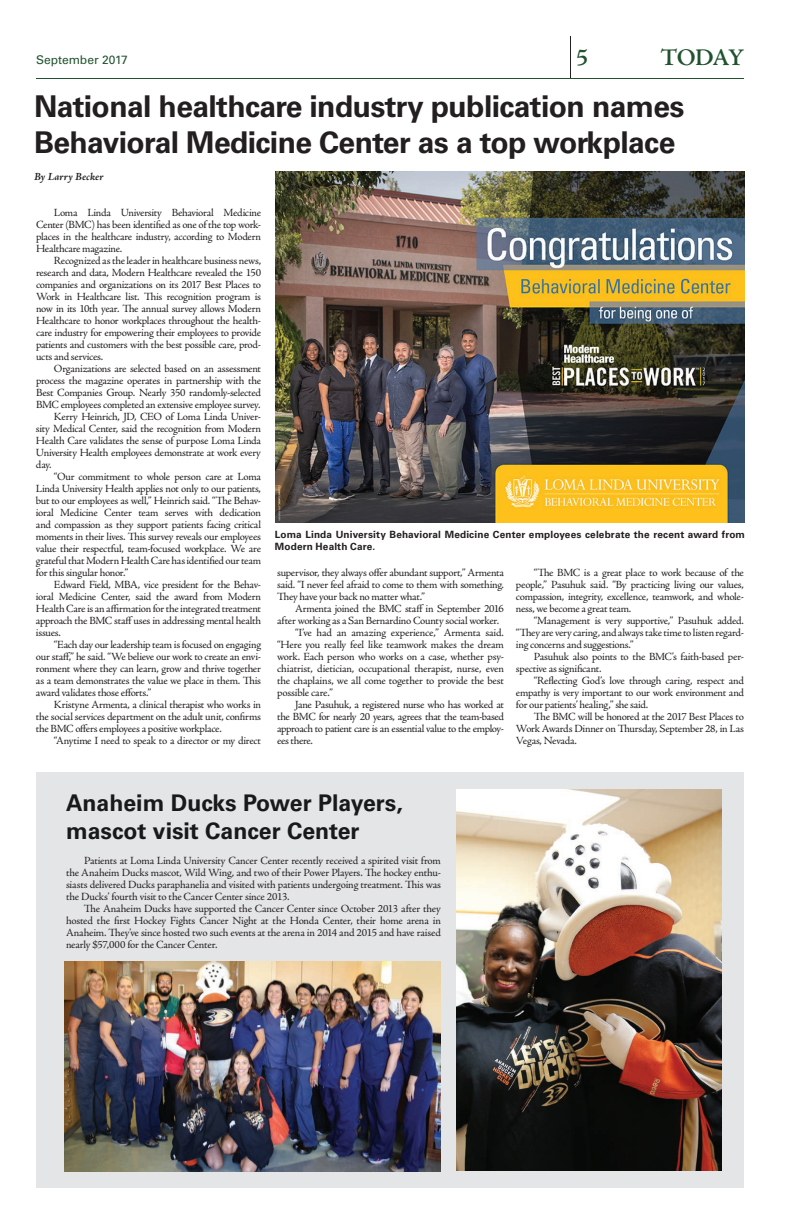
<style>
.page{position:relative;width:792px;height:1224px;background:#fff}
.page>*{position:absolute;margin:0;border:0;box-sizing:border-box;transform-origin:0 0}
.t1{font:700 30px/36px "Univers";letter-spacing:-.02em;color:#231f20}
.t2{font:600 24px "Adobe Jenson Pro";letter-spacing:-.05em;color:#215230}
.t3{font:700 23px/28px "Univers";color:#18191a}
.t4{font:12px "Univers LT Std";color:#215230}
.t5{font:11px/12px "Adobe Jenson Pro";letter-spacing:-.025em;color:#231f20;text-align:justify}
.t6{font:italic 700 11px "Adobe Jenson Pro";letter-spacing:.01em;color:#231f20}
.t7{font:700 10px/12px "Univers";letter-spacing:.015em;color:#231f20}
</style>
<div class="page">
<hr style="left:570px;top:36px;width:1px;height:42px;background:#231f20">
<hr style="left:36px;top:78px;width:708px;height:1px;background:#215230">
<div style="left:36px;top:772px;width:708px;height:416px;background:#e4e5e7"></div>
<img style="left:276px;top:171px;width:468px;height:352px">
<img style="left:457px;top:789px;width:265px;height:382px">
<img style="left:64px;top:961px;width:377px;height:210px">
<p class="t4" style="left:36px;top:52px;width:93px">September 2017</p>
<h2 class="t2" style="left:576px;top:44px;width:14px">5</h2>
<h2 class="t2" style="left:660px;top:44px;width:85px">TODAY</h2>
<h1 class="t1" style="left:34px;top:89px;width:652px">National healthcare industry publication names<br>Behavioral Medicine Center as a top workplace</h1>
<p class="t6" style="left:34px;top:170px;width:71px">By Larry Becker</p>
<p class="t5" style="left:36px;top:207px;width:227px;text-indent:18px">Loma Linda University Behavioral Medicine Center (BMC) has been identified as one of the top work&shy;places in the healthcare industry, according to Modern Healthcare magazine.</p>
<p class="t5" style="left:36px;top:255px;width:227px;text-indent:18px">Recognized as the leader in healthcare business news, research and data, Modern Healthcare revealed the 150 companies and organizations on its 2017 Best Places to Work in Healthcare list. This recognition program is now in its 10th year. The annual survey allows Modern Healthcare to honor workplaces throughout the health&shy;care industry for empowering their employees to provide patients and customers with the best possible care, prod&shy;ucts and services.</p>
<p class="t5" style="left:54px;top:363px;width:209px">Organizations are selected based on an assessment</p>
<p class="t5" style="left:36px;top:375px;width:227px">process the magazine operates in partnership with the</p>
<p class="t5" style="left:36px;top:387px;width:227px">Best Companies Group. Nearly 350 randomly-selected</p>
<p class="t5" style="left:36px;top:399px;width:226px">BMC employees completed an extensive employee survey.</p>
<p class="t5" style="left:54px;top:411px;width:209px">Kerry Heinrich, JD, CEO of Loma Linda Univer-</p>
<p class="t5" style="left:36px;top:423px;width:227px">sity Medical Center, said the recognition from Modern</p>
<p class="t5" style="left:36px;top:435px;width:227px">Health Care validates the sense of purpose Loma Linda</p>
<p class="t5" style="left:36px;top:447px;width:227px">University Health employees demonstrate at work every</p>
<p class="t5" style="left:36px;top:459px;width:17px">day.</p>
<p class="t5" style="left:54px;top:471px;width:209px">“Our commitment to whole person care at Loma</p>
<p class="t5" style="left:36px;top:483px;width:227px">Linda University Health applies not only to our patients,</p>
<p class="t5" style="left:36px;top:495px;width:227px">but to our employees as well,” Heinrich said. “The Behav-</p>
<p class="t5" style="left:36px;top:507px;width:227px">ioral Medicine Center team serves with dedication</p>
<p class="t5" style="left:36px;top:519px;width:227px">and compassion as they support patients facing critical</p>
<p class="t5" style="left:36px;top:531px;width:227px">moments in their lives. This survey reveals our employees</p>
<p class="t5" style="left:36px;top:543px;width:227px">value their respectful, team-focused workplace. We are</p>
<p class="t5" style="left:36px;top:555px;width:227px">grateful that Modern Health Care has identified our team</p>
<p class="t5" style="left:36px;top:567px;width:94px">for this singular honor.”</p>
<p class="t5" style="left:54px;top:579px;width:209px">Edward Field, MBA, vice president for the Behav-</p>
<p class="t5" style="left:36px;top:591px;width:227px">ioral Medicine Center, said the award from Modern</p>
<p class="t5" style="left:36px;top:603px;width:227px">Health Care is an affirmation for the integrated treatment</p>
<p class="t5" style="left:36px;top:615px;width:227px">approach the BMC staff uses in addressing mental health</p>
<p class="t5" style="left:36px;top:627px;width:27px">issues.</p>
<p class="t5" style="left:54px;top:639px;width:209px">“Each day our leadership team is focused on engaging</p>
<p class="t5" style="left:36px;top:651px;width:227px">our staff,” he said. “We believe our work to create an envi-</p>
<p class="t5" style="left:36px;top:663px;width:227px">ronment where they can learn, grow and thrive together</p>
<p class="t5" style="left:36px;top:675px;width:227px">as a team demonstrates the value we place in them. This</p>
<p class="t5" style="left:36px;top:687px;width:117px">award validates those efforts.”</p>
<p class="t5" style="left:54px;top:699px;width:209px">Kristyne Armenta, a clinical therapist who works in</p>
<p class="t5" style="left:36px;top:711px;width:227px">the social services department on the adult unit, confirms</p>
<p class="t5" style="left:36px;top:723px;width:187px">the BMC offers employees a positive workplace.</p>
<p class="t5" style="left:54px;top:735px;width:209px">“Anytime I need to speak to a director or my direct</p>
<p class="t7" style="left:275px;top:528px;width:472px">Loma Linda University Behavioral Medicine Center employees celebrate the recent award from<br>Modern Health Care.</p>
<p class="t5" style="left:277px;top:567px;width:228px">supervisor, they always offer abundant support,” Armenta said. “I never feel afraid to come to them with something.<br>They have your back no matter what.”</p>
<p class="t5" style="left:295px;top:603px;width:210px">Armenta joined the BMC staff in September 2016</p>
<p class="t5" style="left:277px;top:615px;width:223px">after working as a San Bernardino County social worker.</p>
<p class="t5" style="left:295px;top:627px;width:210px">“I’ve had an amazing experience,” Armenta said.</p>
<p class="t5" style="left:277px;top:639px;width:228px">“Here you really feel like teamwork makes the dream</p>
<p class="t5" style="left:277px;top:651px;width:228px">work. Each person who works on a case, whether psy-</p>
<p class="t5" style="left:277px;top:663px;width:228px">chiatrist, dietician, occupational therapist, nurse, even</p>
<p class="t5" style="left:277px;top:675px;width:228px">the chaplains, we all come together to provide the best</p>
<p class="t5" style="left:277px;top:687px;width:57px">possible care.”</p>
<p class="t5" style="left:295px;top:699px;width:210px">Jane Pasuhuk, a registered nurse who has worked at</p>
<p class="t5" style="left:277px;top:711px;width:228px">the BMC for nearly 20 years, agrees that the team-based</p>
<p class="t5" style="left:277px;top:723px;width:228px">approach to patient care is an essential value to the employ-</p>
<p class="t5" style="left:277px;top:735px;width:37px">ees there.</p>
<p class="t5" style="left:516px;top:567px;width:229px;text-indent:18px">“The BMC is a great place to work because of the people,” Pasuhuk said. “By practicing living our values, compassion, integrity, excellence, teamwork, and whole&shy;ness, we become a great team.</p>
<p class="t5" style="left:516px;top:615px;width:230px;text-indent:18px">“Management is very supportive,” Pasuhuk added. “They are very caring, and always take time to listen regard&shy;ing concerns and suggestions.”</p>
<p class="t5" style="left:516px;top:651px;width:229px;text-indent:18px">Pasuhuk also points to the BMC’s faith-based per&shy;spective as significant.</p>
<p class="t5" style="left:516px;top:675px;width:230px;text-indent:18px">“Reflecting God’s love through caring, respect and empathy is very important to our work environment and for our patients’ healing,” she said.</p>
<p class="t5" style="left:516px;top:711px;width:229px;text-indent:18px">The BMC will be honored at the 2017 Best Places to Work Awards Dinner on Thursday, September 28, in Las Vegas, Nevada.</p>
<h3 class="t3" style="left:66px;top:789px;width:338px">Anaheim Ducks Power Players, mascot visit Cancer Center</h3>
<p class="t5" style="left:66px;top:855px;width:377px;text-indent:18px">Patients at Loma Linda University Cancer Center recently received a spirited visit from the Anaheim Ducks mascot, Wild Wing, and two of their Power Players. The hockey enthu&shy;siasts delivered Ducks paraphanelia and visited with patients undergoing treatment. This was the Ducks’ fourth visit to the Cancer Center since 2013.</p>
<p class="t5" style="left:66px;top:903px;width:377px;text-indent:18px">The Anaheim Ducks have supported the Cancer Center since October 2013 after they hosted the first Hockey Fights Cancer Night at the Honda Center, their home arena in Anaheim. They’ve since hosted two such events at the arena in 2014 and 2015 and have raised nearly $57,000 for the Cancer Center.</p>
</div>
